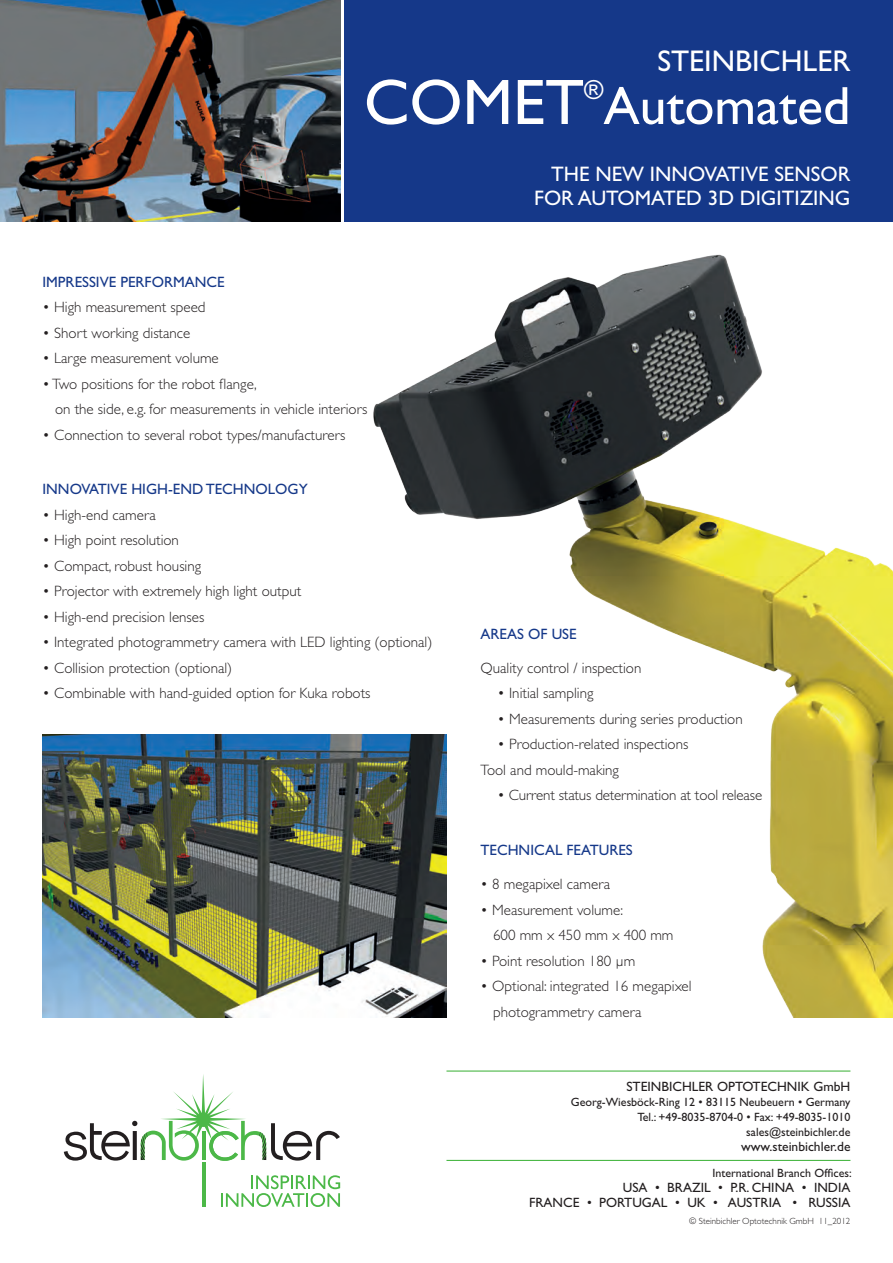
<style>
.page{position:relative;width:893px;height:1263px;background:#fff}
.page>*{position:absolute;margin:0;border:0;box-sizing:border-box;transform-origin:0 0}
.t1{font:64.5px "Gill Sans Std";color:#fff}
.t2{font:54px "Gill Sans Std";color:#fff}
.t3{font:30px "Gill Sans Std";color:#fff}
.t4{font:26.25px "Gill Sans Std";color:#fff}
.t5{font:21px "Gill Sans Std";color:#fff}
.t6{font:300 15px/25.5px "Gill Sans Std";color:#231f20}
.t7{font:15px "Gill Sans Std";color:#153889}
.t8{font:13.5px "Gill Sans Std";color:#231f20}
.t9{font:12px "Gill Sans Std";color:#231f20}
.t10{font:300 9px "Gill Sans Std";color:#231f20}
</style>
<div class="page">
<svg style="left:64px;top:1074px;width:276px;height:87px"></svg>
<hr style="left:202px;top:1162px;width:3px;height:44px;background:#4cb848">
<svg style="left:221px;top:1175px;width:119px;height:32px"></svg>
<hr style="left:446px;top:1070px;width:404px;height:1px;background:#4cb848">
<hr style="left:446px;top:1160px;width:404px;height:1px;background:#4cb848">
<div style="left:343px;top:0;width:550px;height:221px;background:#153889"></div>
<img style="left:357px;top:221px;width:536px;height:796px">
<img style="left:43px;top:735px;width:403px;height:282px">
<img style="left:0;top:0;width:340px;height:221px">
<p class="t3" style="left:657px;top:44px;width:195px">STEINBICHLER</p>
<p class="t1" style="left:364px;top:65px;width:222px">COMET</p>
<p class="t4" style="left:584px;top:75px;width:21px">®</p>
<p class="t2" style="left:604px;top:75px;width:248px">Automated</p>
<p class="t7" style="left:43px;top:273px;width:184px">IMPRESSIVE PERFORMANCE</p>
<p class="t6" style="left:43px;top:295px;width:164px">• High measurement speed</p>
<p class="t6" style="left:43px;top:320px;width:149px">• Short working distance</p>
<p class="t6" style="left:43px;top:346px;width:178px">• Large measurement volume</p>
<p class="t6" style="left:55px;top:371px;width:314px;text-indent:-13px">• Two positions for the robot flange,<br>on the side, e.g. for measurements in vehicle interiors</p>
<p class="t6" style="left:43px;top:422px;width:305px">• Connection to several robot types/manufacturers</p>
<p class="t7" style="left:43px;top:480px;width:267px">INNOVATIVE HIGH-END TECHNOLOGY</p>
<p class="t6" style="left:43px;top:502px;width:115px">• High-end camera</p>
<p class="t6" style="left:43px;top:527px;width:138px">• High point resolution</p>
<p class="t6" style="left:43px;top:553px;width:160px">• Compact, robust housing</p>
<p class="t6" style="left:43px;top:578px;width:260px">• Projector with extremely high light output</p>
<p class="t6" style="left:43px;top:604px;width:163px">• High-end precision lenses</p>
<p class="t6" style="left:43px;top:629px;width:391px">• Integrated photogrammetry camera with LED lighting (optional)</p>
<p class="t6" style="left:43px;top:655px;width:191px">• Collision protection (optional)</p>
<p class="t6" style="left:43px;top:680px;width:330px">• Combinable with hand-guided option for Kuka robots</p>
<p class="t5" style="left:551px;top:162px;width:301px">THE NEW INNOVATIVE SENSOR</p>
<p class="t5" style="left:534px;top:186px;width:318px">FOR AUTOMATED 3D DIGITIZING</p>
<p class="t7" style="left:480px;top:625px;width:98px">AREAS OF USE</p>
<p class="t6" style="left:480px;top:655px;width:162px">Quality control / inspection</p>
<p class="t6" style="left:497px;top:680px;width:98px">• Initial sampling</p>
<p class="t6" style="left:497px;top:706px;width:247px">• Measurements during series production</p>
<p class="t6" style="left:497px;top:731px;width:192px">• Production-related inspections</p>
<p class="t6" style="left:480px;top:757px;width:140px">Tool and mould-making</p>
<p class="t6" style="left:497px;top:782px;width:266px">• Current status determination at tool release</p>
<p class="t7" style="left:480px;top:842px;width:154px">TECHNICAL FEATURES</p>
<p class="t6" style="left:480px;top:872px;width:131px">• 8 megapixel camera</p>
<p class="t6" style="left:480px;top:897px;width:144px">• Measurement volume:</p>
<p class="t6" style="left:493px;top:923px;width:182px">600 mm x 450 mm x 400 mm</p>
<p class="t6" style="left:480px;top:948px;width:156px">• Point resolution 180 µm</p>
<p class="t6" style="left:493px;top:974px;width:200px;text-indent:-13px">• Optional: integrated 16 megapixel photogrammetry camera</p>
<p class="t8" style="left:626px;top:1079px;width:225px">STEINBICHLER OPTOTECHNIK GmbH</p>
<p class="t9" style="left:571px;top:1095px;width:281px">Georg-Wiesböck-Ring 12 • 83115 Neubeuern • Germany</p>
<p class="t9" style="left:637px;top:1110px;width:215px">Tel.: +49-8035-8704-0 • Fax: +49-8035-1010</p>
<p class="t9" style="left:746px;top:1125px;width:106px">sales@steinbichler.de</p>
<p class="t8" style="left:741px;top:1139px;width:111px">www.steinbichler.de</p>
<p class="t9" style="left:712px;top:1165px;width:141px">International Branch Offices:</p>
<p class="t8" style="left:623px;top:1179px;width:229px">USA • BRAZIL • P.R. CHINA • INDIA</p>
<p class="t8" style="left:529px;top:1194px;width:323px">FRANCE • PORTUGAL • UK • AUSTRIA • RUSSIA</p>
<p class="t10" style="left:689px;top:1216px;width:163px">© Steinbichler Optotechnik GmbH 11_2012</p>
</div>
